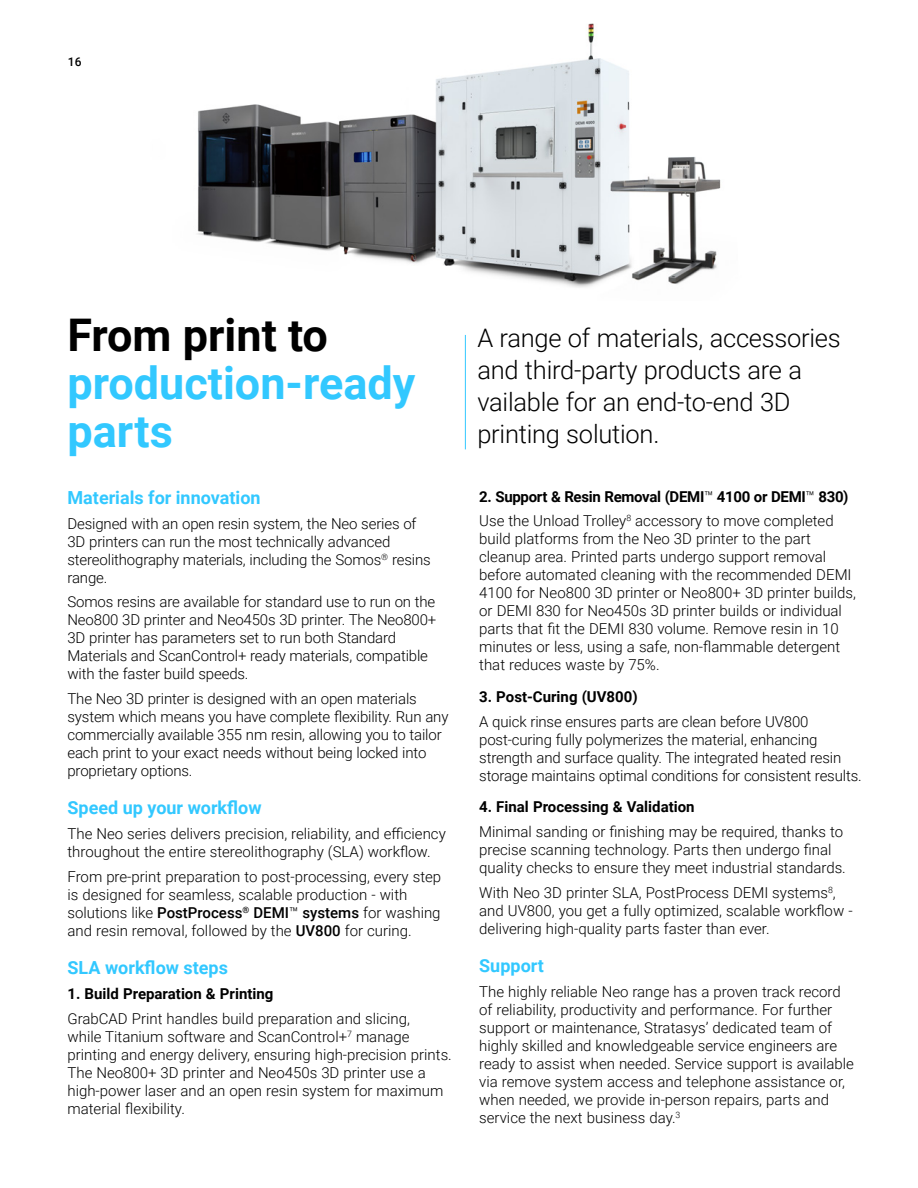
<style>
.page{position:relative;width:918px;height:1188px;background:#fff}
.page>*{position:absolute;margin:0;border:0;box-sizing:border-box;transform-origin:0 0}
.t1{font:700 45px/48px "Roboto";color:#32c8ff}
.t2{font:700 45px "Roboto";color:#000}
.t3{font:300 25.5px/32.2px "Roboto";letter-spacing:-.01em;color:#000}
.t4{font:700 18px "Roboto";color:#32c8ff}
.t5{font:300 15px/18px "Roboto";color:#000}
.t6{font:700 15px "Roboto";color:#000}
.t7{font:500 12px "Roboto";color:#000}
.s1{font-weight:500}
.s2{font-weight:700}
</style>
<div class="page">
<hr style="left:465px;top:335px;width:1px;height:114px;background:#32c8ff">
<img style="left:197px;top:23px;width:524px;height:265px">
<p class="t7" style="left:68px;top:54px;width:16px">16</p>
<h1 class="t2" style="left:68px;top:304px;width:262px">From print to</h1>
<h1 class="t1" style="left:68px;top:358px;width:350px">production-ready parts</h1>
<p class="t4" style="left:68px;top:485px;width:195px">Materials for innovation</p>
<p class="t5" style="left:67px;top:514px;width:365px">Designed with an open resin system, the Neo series of 3D printers can run the most technically advanced stereolithography materials, including the Somos<sup>®</sup> resins range.</p>
<p class="t5" style="left:67px;top:593px;width:370px">Somos resins are available for standard use to run on the Neo800 3D printer and Neo450s 3D printer. The Neo800+ 3D printer has parameters set to run both Standard Materials and ScanControl+ ready materials, compatible with the faster build speeds.</p>
<p class="t5" style="left:67px;top:689px;width:382px">The Neo 3D printer is designed with an open materials system which means you have complete flexibility. Run any commercially available 355 nm resin, allowing you to tailor each print to your exact needs without being locked into proprietary options.</p>
<p class="t4" style="left:68px;top:795px;width:196px">Speed up your workflow</p>
<p class="t5" style="left:68px;top:824px;width:380px">The Neo series delivers precision, reliability, and efficiency throughout the entire stereolithography (SLA) workflow.</p>
<p class="t5" style="left:67px;top:867px;width:375px">From pre-print preparation to post-processing, every step is designed for seamless, scalable production - with solutions like <span class="s1">PostProcess</span><sup>®</sup> <span class="s1">DEMI</span>™ <span class="s1">systems</span> for washing and resin removal, followed by the <span class="s1">UV800</span> for curing.</p>
<p class="t4" style="left:68px;top:955px;width:162px">SLA workflow steps</p>
<p class="t6" style="left:68px;top:983px;width:207px">1. Build Preparation &amp; Printing</p>
<p class="t5" style="left:67px;top:1009px;width:386px">GrabCAD Print handles build preparation and slicing,<br>while Titanium software and ScanControl+<sup>7</sup> manage printing and energy delivery, ensuring high-precision prints.<br>The Neo800+ 3D printer and Neo450s 3D printer use a high-power laser and an open resin system for maximum material flexibility.</p>
<h2 class="t3" style="left:477px;top:320px;width:365px">A range of materials, accessories and third-party products are a vailable for an end-to-end 3D printing solution.</h2>
<p class="t5" style="left:479px;top:483px;width:371px;line-height:24.8px"><span class="s2">2. Support &amp; Resin Removal (DEMI</span>™ <span class="s2">4100 or DEMI</span>™ <span class="s2">830)<br></span>Use the Unload Trolley<sup>8</sup> accessory to move completed</p>
<p class="t5" style="left:479px;top:530px;width:378px">build platforms from the Neo 3D printer to the part cleanup area. Printed parts undergo support removal before automated cleaning with the recommended DEMI 4100 for Neo800 3D printer or Neo800+ 3D printer builds, or DEMI 830 for Neo450s 3D printer builds or individual parts that fit the DEMI 830 volume. Remove resin in 10 minutes or less, using a safe, non-flammable detergent that reduces waste by 75%.</p>
<p class="t6" style="left:479px;top:686px;width:160px">3. Post-Curing (UV800)</p>
<p class="t5" style="left:479px;top:712px;width:384px">A quick rinse ensures parts are clean before UV800 post-curing fully polymerizes the material, enhancing strength and surface quality. The integrated heated resin storage maintains optimal conditions for consistent results.</p>
<p class="t6" style="left:479px;top:796px;width:217px">4. Final Processing &amp; Validation</p>
<p class="t5" style="left:479px;top:822px;width:368px">Minimal sanding or finishing may be required, thanks to precise scanning technology. Parts then undergo final quality checks to ensure they meet industrial standards.</p>
<p class="t5" style="left:479px;top:883px;width:375px">With Neo 3D printer SLA, PostProcess DEMI systems<sup>8</sup>, and UV800, you get a fully optimized, scalable workflow - delivering high-quality parts faster than ever.</p>
<p class="t4" style="left:479px;top:953px;width:66px">Support</p>
<p class="t5" style="left:479px;top:982px;width:376px">The highly reliable Neo range has a proven track record of reliability, productivity and performance. For further support or maintenance, Stratasys’ dedicated team of highly skilled and knowledgeable service engineers are ready to assist when needed. Service support is available via remove system access and telephone assistance or, when needed, we provide in-person repairs, parts and service the next business day.<sup>3</sup></p>
</div>
